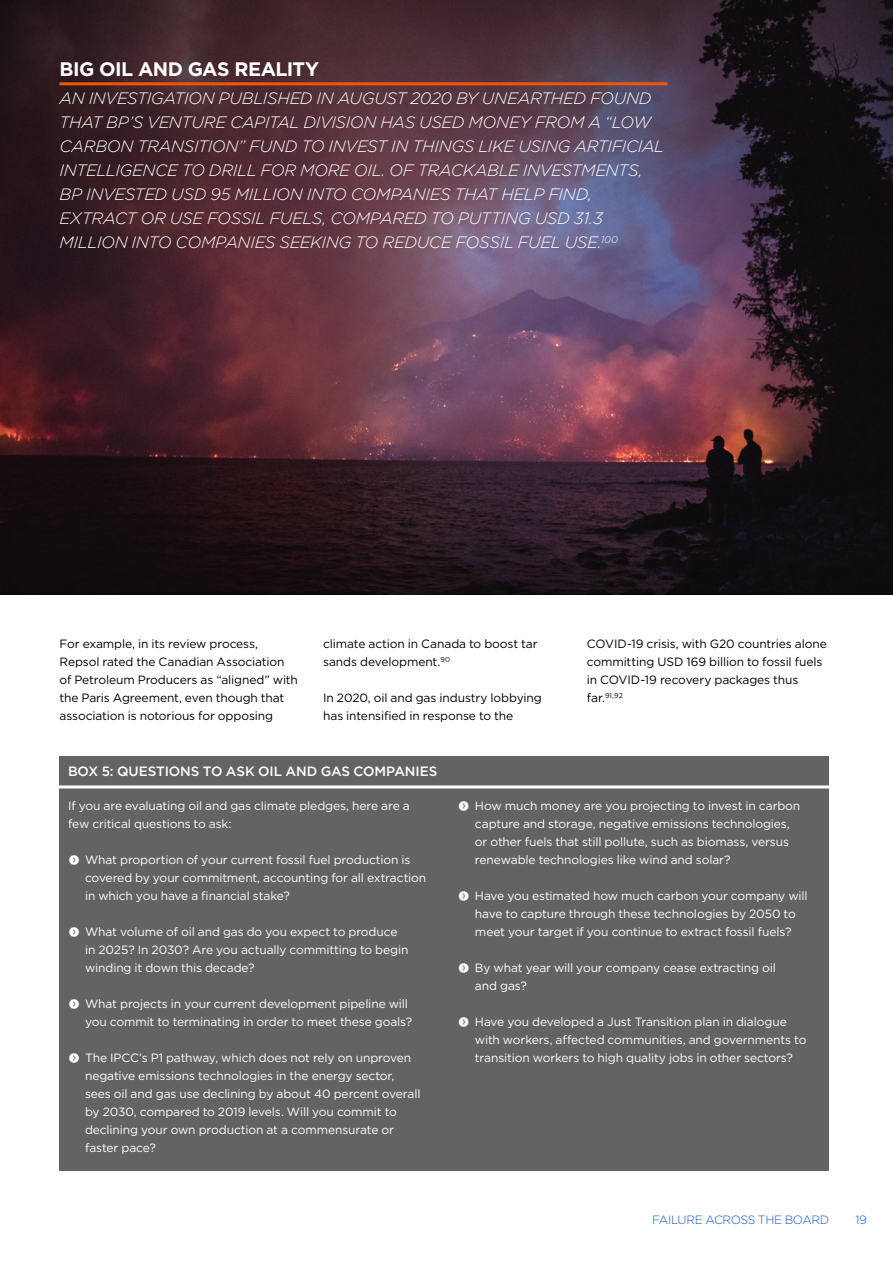
<style>
.page{position:relative;width:893px;height:1263px;background:#fff}
.page>*{position:absolute;margin:0;border:0;box-sizing:border-box;transform-origin:0 0}
.t1{font:700 19.5px "Gotham HTF";letter-spacing:-.025em;color:#fff}
.t2{font:italic 300 16.5px/24px "Gotham HTF";letter-spacing:-.02em;color:#fff}
.t3{font:500 13.5px "Gotham HTF";letter-spacing:-.005em;color:#fff}
.t4{font:12px/18px "Gotham HTF";letter-spacing:-.01em;color:#fff}
.t5{font:12px/18px "Gotham HTF";letter-spacing:-.01em;color:#000}
.t6{font:300 12px "Gotham HTF";letter-spacing:-.03em;color:#15c}
.t7{font:7.05px "Gotham HTF";color:#000}
.s1{font-size:12px}
.s2{font-family:"Button Bonus Circle Negative"}
</style>
<div class="page">
<img style="left:0;top:0;width:893px;height:594px">
<div style="left:60px;top:756px;width:769px;height:414px;background:#646363"></div>
<hr style="left:49px;top:785px;width:784px;height:3px;background:#fff">
<hr style="left:60px;top:82px;width:608px;height:3px;background:#f55505">
<h1 class="t1" style="left:60px;top:58px;width:261px">BIG OIL AND GAS REALITY</h1>
<p class="t2" style="left:60px;top:86px;width:606px">AN INVESTIGATION PUBLISHED IN AUGUST 2020 BY UNEARTHED FOUND THAT BP’S VENTURE CAPITAL DIVISION HAS USED MONEY FROM A “LOW CARBON TRANSITION” FUND TO INVEST IN THINGS LIKE USING ARTIFICIAL INTELLIGENCE TO DRILL FOR MORE OIL. OF TRACKABLE INVESTMENTS, BP INVESTED USD 95 MILLION INTO COMPANIES THAT HELP FIND, EXTRACT OR USE FOSSIL FUELS, COMPARED TO PUTTING USD 31.3<br>MILLION INTO COMPANIES SEEKING TO REDUCE FOSSIL FUEL USE.<sup>100</sup></p>
<p class="t5" style="left:60px;top:635px;width:240px">For example, in its review process, Repsol rated the Canadian Association of Petroleum Producers as “aligned” with the Paris Agreement, even though that association is notorious for opposing</p>
<p class="t5" style="left:323px;top:635px;width:216px">climate action in Canada to boost tar sands development.<sup>90</sup></p>
<p class="t5" style="left:323px;top:689px;width:220px">In 2020, oil and gas industry lobbying has intensified in response to the</p>
<p class="t3" style="left:68px;top:764px;width:371px">BOX 5: QUESTIONS TO ASK OIL AND GAS COMPANIES</p>
<p class="t5" style="left:587px;top:635px;width:241px">COVID-19 crisis, with G20 countries alone committing USD 169 billion to fossil fuels in COVID-19 recovery packages thus</p>
<p class="t7" style="left:587px;top:692px;width:38px"><span class="s1">far.</span>91,92</p>
<p class="t4" style="left:68px;top:797px;width:343px">If you are evaluating oil and gas climate pledges, here are a few critical questions to ask:</p>
<p class="t4" style="left:85px;top:851px;width:343px;text-indent:-17px"><span class="s2">f</span> What proportion of your current fossil fuel production is covered by your commitment, accounting for all extraction in which you have a financial stake?</p>
<p class="t4" style="left:85px;top:923px;width:325px;text-indent:-17px"><span class="s2">f</span> What volume of oil and gas do you expect to produce in 2025? In 2030? Are you actually committing to begin winding it down this decade?</p>
<p class="t4" style="left:85px;top:995px;width:329px;text-indent:-17px"><span class="s2">f</span> What projects in your current development pipeline will you commit to terminating in order to meet these goals?</p>
<p class="t4" style="left:85px;top:1049px;width:337px;text-indent:-17px"><span class="s2">f</span> The IPCC’s P1 pathway, which does not rely on unproven negative emissions technologies in the energy sector, sees oil and gas use declining by about 40 percent overall by 2030, compared to 2019 levels. Will you commit to declining your own production at a commensurate or faster pace?</p>
<p class="t4" style="left:475px;top:797px;width:327px;text-indent:-17px"><span class="s2">f</span> How much money are you projecting to invest in carbon capture and storage, negative emissions technologies, or other fuels that still pollute, such as biomass, versus renewable technologies like wind and solar?</p>
<p class="t4" style="left:458px;top:887px;width:351px;text-align:center"><span class="s2">f</span> Have you estimated how much carbon your company will have to capture through these technologies by 2050 to meet your target if you continue to extract fossil fuels?</p>
<p class="t4" style="left:475px;top:959px;width:302px;text-indent:-17px"><span class="s2">f</span> By what year will your company cease extracting oil and gas?</p>
<p class="t4" style="left:475px;top:1013px;width:333px;text-indent:-17px"><span class="s2">f</span> Have you developed a Just Transition plan in dialogue with workers, affected communities, and governments to transition workers to high quality jobs in other sectors?</p>
<p class="t6" style="left:652px;top:1213px;width:178px">FAILURE ACROSS THE BOARD</p>
<p class="t6" style="left:855px;top:1213px;width:13px">19</p>
</div>
